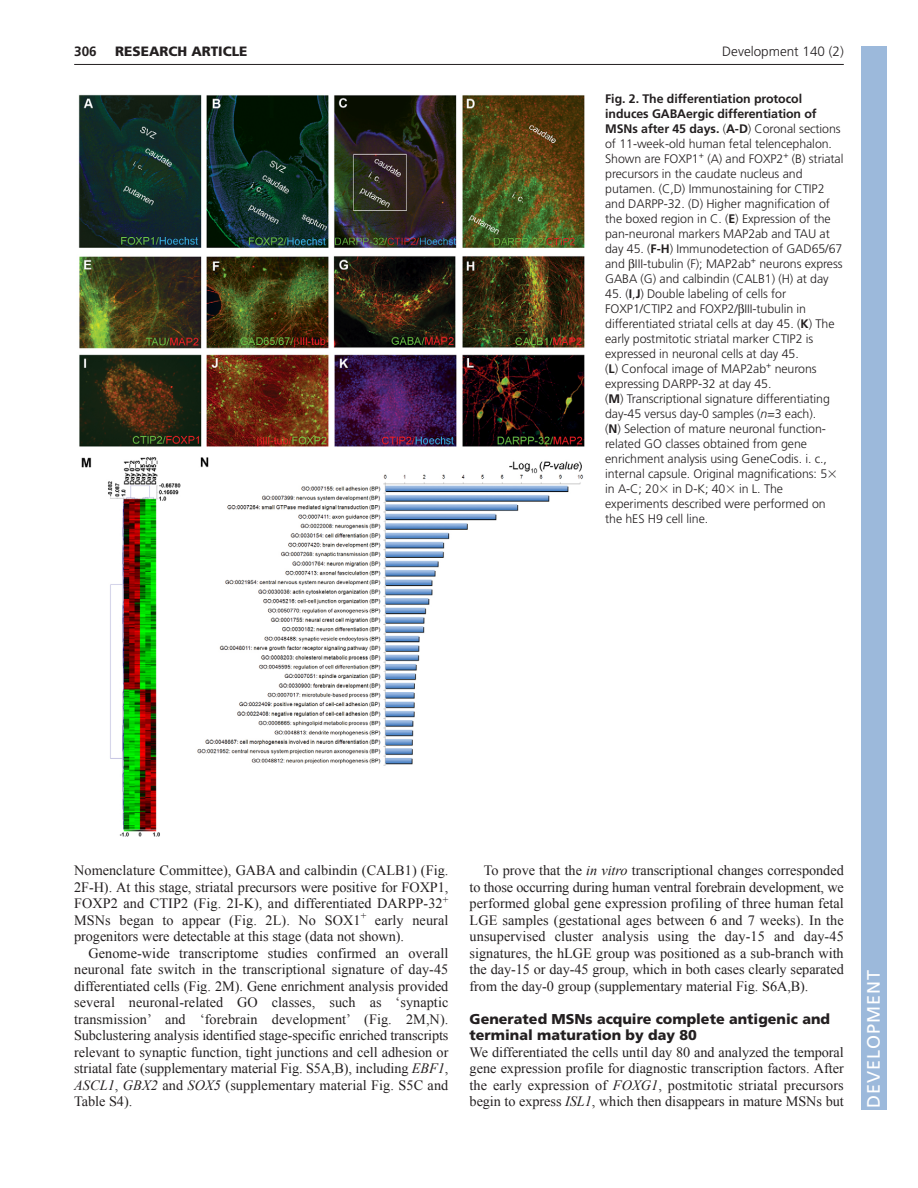
<style>
.page{position:relative;width:918px;height:1188px;background:#fff}
.page>*{position:absolute;margin:0;border:0;box-sizing:border-box;transform-origin:0 0}
.t1{font:18px "Frutiger LT Std";letter-spacing:.055em;color:#fff}
.t2{font:14.25px/16.5px "Times New Roman";letter-spacing:-.005em;color:#231f20;text-align:justify}
.t3{font:900 14.25px/16.5px "Frutiger LT Std";color:#231f20}
.t4{font:300 13.5px "Frutiger";color:#231f20}
.t5{font:900 13.5px "Frutiger LT Std";color:#231f20}
.t6{font:700 13.5px "Frutiger LT Std";color:#231f20}
.t7{font:300 12.3px/15px "Frutiger";letter-spacing:-.005em;color:#231f20}
.s1{font-weight:700}
.s2{font-style:italic}
.s3{font-family:"Mathematical Pi One";font-weight:400}
</style>
<div class="page">
<hr style="left:74px;top:64px;width:770px;height:1px;background:#231f20">
<img style="left:78px;top:94px;width:507px;height:743px">
<div style="left:861px;top:46px;width:25px;height:1064px;background:#9cb9db"></div>
<p class="t6" style="left:74px;top:46px;width:24px">306</p>
<p class="t5" style="left:115px;top:46px;width:134px">RESEARCH ARTICLE</p>
<p class="t4" style="left:722px;top:46px;width:123px">Development 140 (2)</p>
<p class="t7" style="left:605px;top:92px;width:240px"><span class="s1">Fig. 2. The differentiation protocol induces GABAergic differentiation of MSNs after 45 days.</span> (<span class="s1">A-D</span>) Coronal sections of 11-week-old human fetal telencephalon.<br>Shown are FOXP1<sup>+</sup> (A) and FOXP2<sup>+</sup> (B) striatal precursors in the caudate nucleus and putamen. (C,D) Immunostaining for CTIP2 and DARPP-32. (D) Higher magnification of the boxed region in C. (<span class="s1">E</span>) Expression of the pan-neuronal markers MAP2ab and TAU at day 45. (<span class="s1">F-H</span>) Immunodetection of GAD65/67 and III-tubulin (F); MAP2ab<sup>+</sup> neurons express GABA (G) and calbindin (CALB1) (H) at day</p>
<p class="t7" style="left:605px;top:287px;width:234px">45. (<span class="s1">I</span>,<span class="s1">J</span>) Double labeling of cells for FOXP1/CTIP2 and FOXP2/ III-tubulin in differentiated striatal cells at day 45. (<span class="s1">K</span>) The early postmitotic striatal marker CTIP2 is expressed in neuronal cells at day 45.<br>(<span class="s1">L</span>) Confocal image of MAP2ab<sup>+</sup> neurons expressing DARPP-32 at day 45.<br>(<span class="s1">M</span>) Transcriptional signature differentiating day-45 versus day-0 samples (<span class="s2">n</span>=3 each).<br>(<span class="s1">N</span>) Selection of mature neuronal function&shy;related GO classes obtained from gene enrichment analysis using GeneCodis. i. c., internal capsule. Original magnifications: 5<span class="s3">- </span>in A-C; 20<span class="s3">-</span> in D-K; 40<span class="s3">-</span> in L. The experiments described were performed on the hES H9 cell line.</p>
<p class="t2" style="left:74px;top:862px;width:376px">Nomenclature Committee), GABA and calbindin (CALB1) (Fig.<br>2F-H). At this stage, striatal precursors were positive for FOXP1, FOXP2 and CTIP2 (Fig. 2I-K), and differentiated DARPP-32<sup>+ </sup>MSNs began to appear (Fig. 2L). No SOX1<sup>+</sup> early neural progenitors were detectable at this stage (data not shown).</p>
<p class="t2" style="left:74px;top:945px;width:376px;text-indent:14px">Genome-wide transcriptome studies confirmed an overall neuronal fate switch in the transcriptional signature of day-45 differentiated cells (Fig. 2M). Gene enrichment analysis provided several neuronal-related GO classes, such as ‘synaptic transmission’ and ‘forebrain development’ (Fig. 2M,N).<br>Subclustering analysis identified stage-specific enriched transcripts relevant to synaptic function, tight junctions and cell adhesion or striatal fate (supplementary material Fig. S5A,B), including <span class="s2">EBF1</span>, <span class="s2">ASCL1</span>, <span class="s2">GBX2</span> and <span class="s2">SOX5</span> (supplementary material Fig. S5C and Table S4).</p>
<p class="t2" style="left:470px;top:862px;width:376px;text-indent:14px">To prove that the <span class="s2">in vitro</span> transcriptional changes corresponded to those occurring during human ventral forebrain development, we performed global gene expression profiling of three human fetal LGE samples (gestational ages between 6 and 7 weeks). In the unsupervised cluster analysis using the day-15 and day-45 signatures, the hLGE group was positioned as a sub-branch with the day-15 or day-45 group, which in both cases clearly separated from the day-0 group (supplementary material Fig. S6A,B).</p>
<p class="t3" style="left:470px;top:1012px;width:362px">Generated MSNs acquire complete antigenic and terminal maturation by day 80</p>
<p class="t2" style="left:470px;top:1044px;width:376px">We differentiated the cells until day 80 and analyzed the temporal gene expression profile for diagnostic transcription factors. After the early expression of <span class="s2">FOXG1</span>, postmitotic striatal precursors begin to express <span class="s2">ISL1</span>, which then disappears in mature MSNs but</p>
<p class="t1" style="left:863px;top:1108px;width:140px;rotate:-90deg">DEVELOPMENT</p>
</div>
